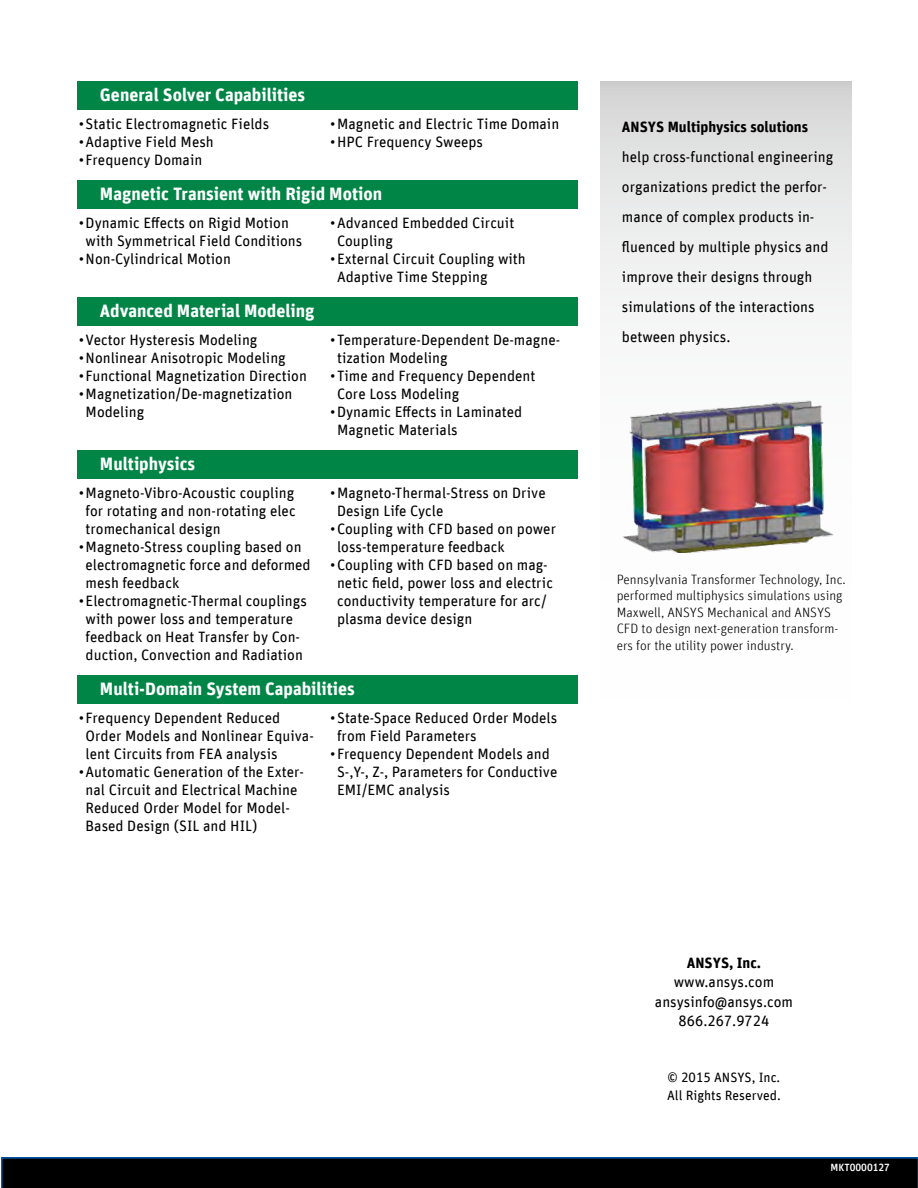
<style>
.page{position:relative;width:918px;height:1188px;background:#fff}
.page>*{position:absolute;margin:0;border:0;box-sizing:border-box;transform-origin:0 0}
.t1{font:700 18px "Unit Offc Pro";color:#fff}
.t2{font:15px/18px "Unit Offc Pro";color:#000}
.t3{font:700 15px "Unit Offc Pro";color:#000}
.t4{font:300 13.5px/16.5px "Unit Offc Pro";color:#000}
.t5{font:13.5px/18px "Unit Offc Pro";color:#000}
.t6{font:500 10.5px "Unit Offc Pro";color:#fff}
</style>
<div class="page">
<svg style="left:601px;top:81px;width:251px;height:233px"></svg>
<div style="left:77px;top:81px;width:501px;height:29px;background:#008546"></div>
<svg style="left:1px;top:1157px;width:917px;height:31px;background:#000509"></svg>
<img style="left:622px;top:400px;width:211px;height:153px">
<div style="left:77px;top:180px;width:501px;height:29px;background:#008546"></div>
<div style="left:77px;top:297px;width:501px;height:29px;background:#008546"></div>
<div style="left:77px;top:450px;width:501px;height:29px;background:#008546"></div>
<div style="left:77px;top:675px;width:501px;height:29px;background:#008546"></div>
<p class="t1" style="left:100px;top:82px;width:207px">General Solver Capabilities</p>
<p class="t2" style="left:79px;top:114px;width:192px">•Static Electromagnetic Fields</p>
<p class="t2" style="left:79px;top:132px;width:136px">•Adaptive Field Mesh</p>
<p class="t2" style="left:79px;top:150px;width:125px">•Frequency Domain</p>
<p class="t2" style="left:330px;top:114px;width:230px">•Magnetic and Electric Time Domain</p>
<p class="t2" style="left:330px;top:132px;width:154px">•HPC Frequency Sweeps</p>
<p class="t1" style="left:100px;top:181px;width:284px">Magnetic Transient with Rigid Motion</p>
<p class="t2" style="left:86px;top:213px;width:218px;text-indent:-7px">•Dynamic Effects on Rigid Motion with Symmetrical Field Conditions</p>
<p class="t2" style="left:79px;top:249px;width:154px">•Non-Cylindrical Motion</p>
<p class="t2" style="left:337px;top:213px;width:179px;text-indent:-7px">•Advanced Embedded Circuit<br>Coupling</p>
<p class="t2" style="left:337px;top:249px;width:190px;text-indent:-7px">•External Circuit Coupling with<br>Adaptive Time Stepping</p>
<p class="t1" style="left:100px;top:298px;width:216px">Advanced Material Modeling</p>
<p class="t2" style="left:79px;top:330px;width:180px">•Vector Hysteresis Modeling</p>
<p class="t2" style="left:79px;top:348px;width:208px">•Nonlinear Anisotropic Modeling</p>
<p class="t2" style="left:79px;top:366px;width:230px">•Functional Magnetization Direction</p>
<p class="t2" style="left:86px;top:384px;width:208px;text-indent:-7px">•Magnetization/De-magnetization<br>Modeling</p>
<p class="t1" style="left:100px;top:451px;width:97px">Multiphysics</p>
<p class="t2" style="left:86px;top:483px;width:212px;text-align:justify;text-indent:-7px">•Magneto-Vibro-Acoustic coupling for rotating and non-rotating elec tromechanical design</p>
<p class="t2" style="left:86px;top:537px;width:226px;text-indent:-7px">•Magneto-Stress coupling based on electromagnetic force and deformed mesh feedback</p>
<p class="t2" style="left:79px;top:591px;width:229px;text-align:center">•Electromagnetic-Thermal couplings with power loss and temperature feedback on Heat Transfer by Con&shy;duction, Convection and Radiation</p>
<p class="t2" style="left:337px;top:330px;width:225px;text-indent:-7px">•Temperature-Dependent De-magne&shy;tization Modeling</p>
<p class="t2" style="left:337px;top:366px;width:200px;text-indent:-7px">•Time and Frequency Dependent<br>Core Loss Modeling</p>
<p class="t2" style="left:337px;top:402px;width:187px;text-indent:-7px">•Dynamic Effects in Laminated<br>Magnetic Materials</p>
<p class="t2" style="left:337px;top:483px;width:210px;text-indent:-7px">•Magneto-Thermal-Stress on Drive<br>Design Life Cycle</p>
<p class="t2" style="left:337px;top:519px;width:220px;text-indent:-7px">•Coupling with CFD based on power loss-temperature feedback</p>
<p class="t2" style="left:337px;top:555px;width:217px;text-indent:-7px">•Coupling with CFD based on mag&shy;netic field, power loss and electric conductivity temperature for arc/ plasma device design</p>
<p class="t1" style="left:100px;top:676px;width:256px">Multi-Domain System Capabilities</p>
<p class="t2" style="left:86px;top:708px;width:230px;text-indent:-7px">•Frequency Dependent Reduced<br>Order Models and Nonlinear Equiva&shy;lent Circuits from FEA analysis</p>
<p class="t2" style="left:86px;top:762px;width:220px;text-indent:-7px">•Automatic Generation of the Exter&shy;nal Circuit and Electrical Machine<br>Reduced Order Model for Model-<br>Based Design (SIL and HIL)</p>
<p class="t2" style="left:337px;top:708px;width:222px;text-indent:-7px">•State-Space Reduced Order Models from Field Parameters</p>
<p class="t2" style="left:337px;top:744px;width:222px;text-indent:-7px">•Frequency Dependent Models and<br>S-,Y-, Z-, Parameters for Conductive<br>EMI/EMC analysis</p>
<p class="t3" style="left:622px;top:115px;width:188px">ANSYS Multiphysics solutions</p>
<p class="t2" style="left:622px;top:141px;width:213px;line-height:30px">help cross-functional engineering organizations predict the perfor&shy;mance of complex products in&shy;fluenced by multiple physics and improve their designs through simulations of the interactions between physics.</p>
<p class="t4" style="left:617px;top:570px;width:231px">Pennsylvania Transformer Technology, Inc. performed multiphysics simulations using Maxwell, ANSYS Mechanical and ANSYS CFD to design next-generation transform&shy;ers for the utility power industry.</p>
<p class="t3" style="left:687px;top:952px;width:76px">ANSYS, Inc.</p>
<p class="t2" style="left:655px;top:972px;width:140px;line-height:19.5px;text-align:center">www.ansys.com ansysinfo@ansys.com<br>866.267.9724</p>
<p class="t5" style="left:667px;top:1068px;width:115px">© 2015 ANSYS, Inc.<br>All Rights Reserved.</p>
<p class="t6" style="left:831px;top:1160px;width:61px">MKT0000127</p>
</div>
